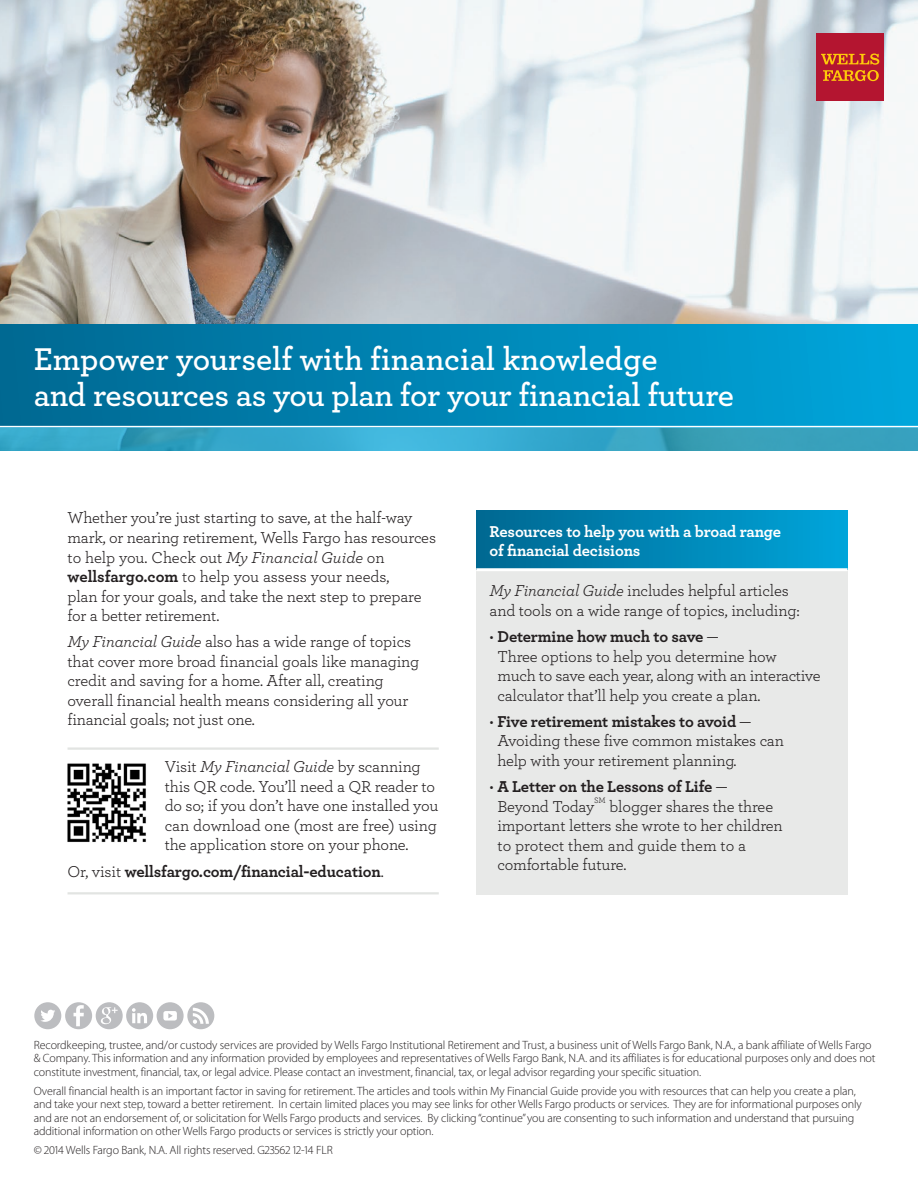
<style>
.page{position:relative;width:918px;height:1188px;background:#fff}
.page>*{position:absolute;margin:0;border:0;box-sizing:border-box;transform-origin:0 0}
.t1{font:600 33px/36px "Archer";letter-spacing:-.01em;color:#fff}
.t2{font:16.5px/19.5px "Archer";letter-spacing:-.01em;color:#231f20}
.t3{font:700 16.5px/19.5px "Archer";letter-spacing:-.01em;color:#231f20}
.t4{font:700 16.5px/19.5px "Archer";letter-spacing:-.015em;color:#fff}
.t5{font:300 12px/13.5px "Myriad Pro";letter-spacing:-.01em;color:#231f20}
.t6{font:8.25px "Archer";color:#231f20}
.s1{font-style:italic}
.s2{font-weight:700}
.s3{font-weight:400}
</style>
<div class="page">
<hr style="left:68px;top:892px;width:371px;height:2px;background:#e2e4e2">
<hr style="left:68px;top:747px;width:371px;height:3px;background:#e2e4e2">
<div style="left:476px;top:510px;width:372px;height:60px;background:linear-gradient(to right,#006791,#00a5da)"></div>
<div style="left:476px;top:570px;width:372px;height:324px;background:#e8e9e8"></div>
<hr style="left:476px;top:568px;width:372px;height:3px;background:#fff">
<img style="left:0;top:0;width:918px;height:324px">
<div style="left:0;top:324px;width:918px;height:103px;background:linear-gradient(to right,#006891,#00a6db)"></div>
<svg style="left:0;top:427px;width:918px;height:24px;background:#38a7c8"></svg>
<hr style="left:0;top:426px;width:918px;height:1px;background:#fff">
<div style="left:817px;top:34px;width:67px;height:67px;background:#b41530"></div>
<svg style="left:821px;top:54px;width:58px;height:27px"></svg>
<img style="left:67px;top:763px;width:79px;height:79px">
<div style="left:34px;top:1002px;width:27px;height:27px;background:#bcbdc0;border-radius:50%"></div>
<svg style="left:41px;top:1010px;width:14px;height:12px"></svg>
<div style="left:65px;top:1002px;width:27px;height:27px;background:#bcbdc0;border-radius:50%"></div>
<svg style="left:74px;top:1005px;width:10px;height:21px"></svg>
<div style="left:96px;top:1002px;width:27px;height:27px;background:#bcbdc0;border-radius:50%"></div>
<svg style="left:101px;top:1007px;width:17px;height:17px"></svg>
<div style="left:126px;top:1002px;width:27px;height:27px;background:#bcbdc0;border-radius:50%"></div>
<svg style="left:132px;top:1008px;width:15px;height:15px"></svg>
<div style="left:157px;top:1002px;width:27px;height:27px;background:#bcbdc0;border-radius:50%"></div>
<svg style="left:163px;top:1011px;width:14px;height:10px"></svg>
<div style="left:187px;top:1002px;width:27px;height:27px;background:#bcbdc0;border-radius:50%"></div>
<svg style="left:193px;top:1008px;width:16px;height:16px"></svg>
<h1 class="t1" style="left:34px;top:339px;width:702px">Empower yourself with financial knowledge<br>and resources as you plan for your financial future</h1>
<p class="t2" style="left:68px;top:507px;width:370px">Whether you’re just starting to save, at the half-way mark, or nearing retirement, Wells Fargo has resources to help you. Check out <span class="s1">My Financial Guide</span> on <span class="s2">wellsfargo.com</span> to help you assess your needs,<br>plan for your goals, and take the next step to prepare for a better retirement.</p>
<p class="t2" style="left:68px;top:631px;width:353px"><span class="s1">My Financial Guide</span> also has a wide range of topics that cover more broad financial goals like managing credit and saving for a home. After all, creating overall financial health means considering all your financial goals; not just one.</p>
<p class="t2" style="left:165px;top:756px;width:275px">Visit <span class="s1">My Financial Guide</span> by scanning this QR code. You’ll need a QR reader to do so; if you don’t have one installed you can download one (most are free) using the application store on your phone.</p>
<p class="t3" style="left:68px;top:860px;width:318px"><span class="s3">Or, visit</span> wellsfargo.com/financial-education<span class="s3">.</span></p>
<h2 class="t4" style="left:490px;top:521px;width:293px">Resources to help you with a broad range of financial decisions</h2>
<p class="t2" style="left:490px;top:580px;width:312px"><span class="s1">My Financial Guide</span> includes helpful articles and tools on a wide range of topics, including:</p>
<p class="t2" style="left:497px;top:626px;width:325px;text-indent:-8px">• <span class="s2">Determine how much to save</span> —<br>Three options to help you determine how<br>much to save each year, along with an interactive calculator that’ll help you create a plan.</p>
<p class="t2" style="left:497px;top:711px;width:288px;text-indent:-8px">• <span class="s2">Five retirement mistakes to avoid</span> —<br>Avoiding these five common mistakes can help with your retirement planning.</p>
<p class="t3" style="left:497px;top:776px;width:232px;text-indent:-8px"><span class="s3">•</span> A Letter on the Lessons of Life <span class="s3">—<br>Beyond Today</span></p>
<p class="t6" style="left:594px;top:795px;width:13px">SM</p>
<p class="t2" style="left:497px;top:796px;width:287px;text-indent:112px">blogger shares the three important letters she wrote to her children to protect them and guide them to a comfortable future.</p>
<p class="t5" style="left:34px;top:1038px;width:843px">Recordkeeping, trustee, and/or custody services are provided by Wells Fargo Institutional Retirement and Trust, a business unit of Wells Fargo Bank, N.A., a bank affiliate of Wells Fargo &amp; Company. This information and any information provided by employees and representatives of Wells Fargo Bank, N.A. and its affiliates is for educational purposes only and does not constitute investment, financial, tax, or legal advice. Please contact an investment, financial, tax, or legal advisor regarding your specific situation.</p>
<p class="t5" style="left:34px;top:1084px;width:830px">Overall financial health is an important factor in saving for retirement. The articles and tools within My Financial Guide provide you with resources that can help you create a plan, and take your next step, toward a better retirement. In certain limited places you may see links for other Wells Fargo products or services. They are for informational purposes only and are not an endorsement of, or solicitation for Wells Fargo products and services. By clicking “continue” you are consenting to such information and understand that pursuing additional information on other Wells Fargo products or services is strictly your option.</p>
<p class="t5" style="left:34px;top:1144px;width:301px">© 2014 Wells Fargo Bank, N.A. All rights reserved. G23562 12-14 FLR</p>
</div>
